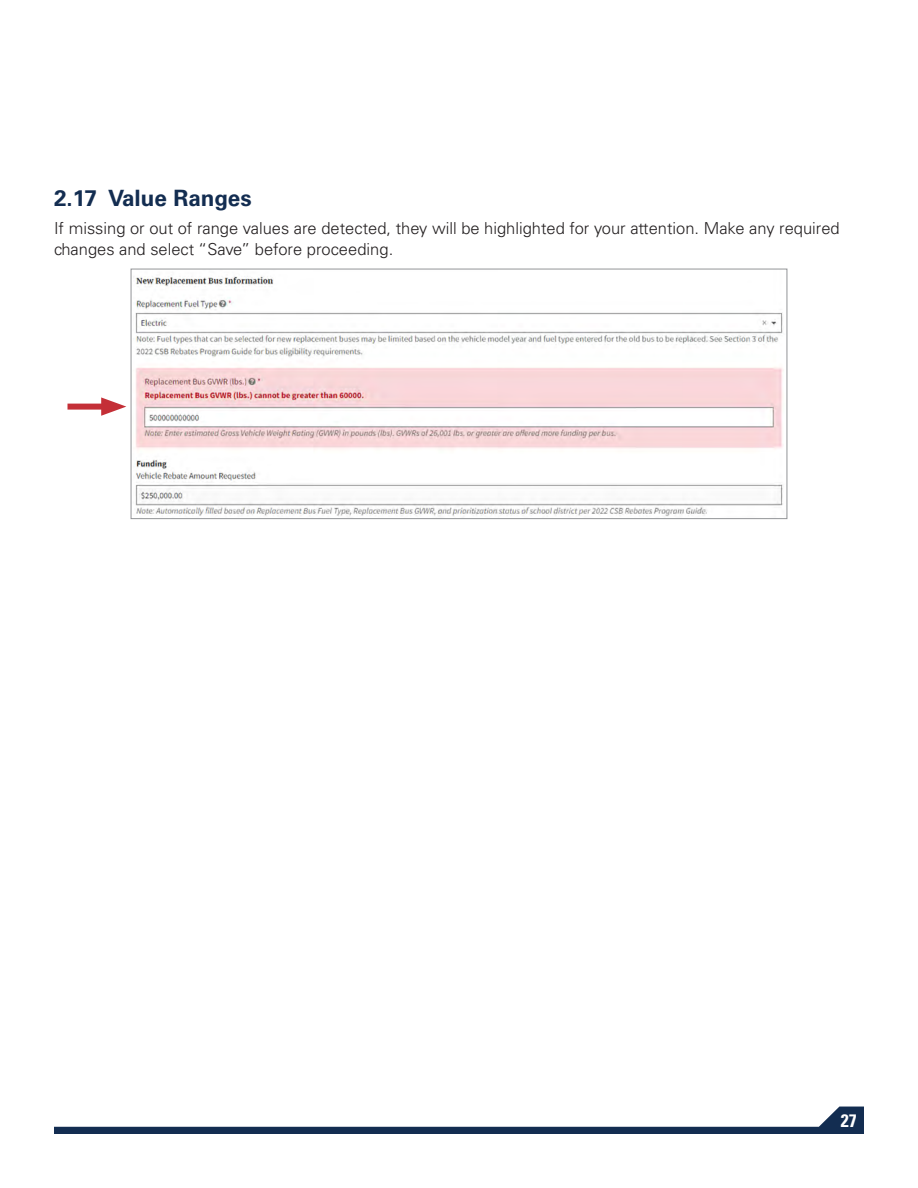
<style>
.page{position:relative;width:918px;height:1188px;background:#fff}
.page>*{position:absolute;margin:0;border:0;box-sizing:border-box;transform-origin:0 0}
.t1{font:700 22.5px "Univers LT Std";color:#132d51}
.t2{font:700 condensed 18px "Univers LT Std";color:#fff}
.t3{font:300 16.5px/21px "Univers LT Std";color:#231f20}
</style>
<div class="page">
<svg style="left:54px;top:1107px;width:810px;height:27px"></svg>
<div style="left:68px;top:404px;width:44px;height:6px;background:#c42f37"></div>
<svg style="left:101px;top:397px;width:25px;height:19px"></svg>
<img style="left:134px;top:276px;width:649px;height:241px">
<div style="left:131px;top:269px;width:656px;height:250px;border:1px solid #939598"></div>
<h2 class="t1" style="left:54px;top:185px;width:199px">2.17 Value Ranges</h2>
<p class="t3" style="left:54px;top:218px;width:787px">If missing or out of range values are detected, they will be highlighted for your attention. Make any required changes and select “Save” before proceeding.</p>
<p class="t2" style="left:841px;top:1109px;width:17px">27</p>
</div>
